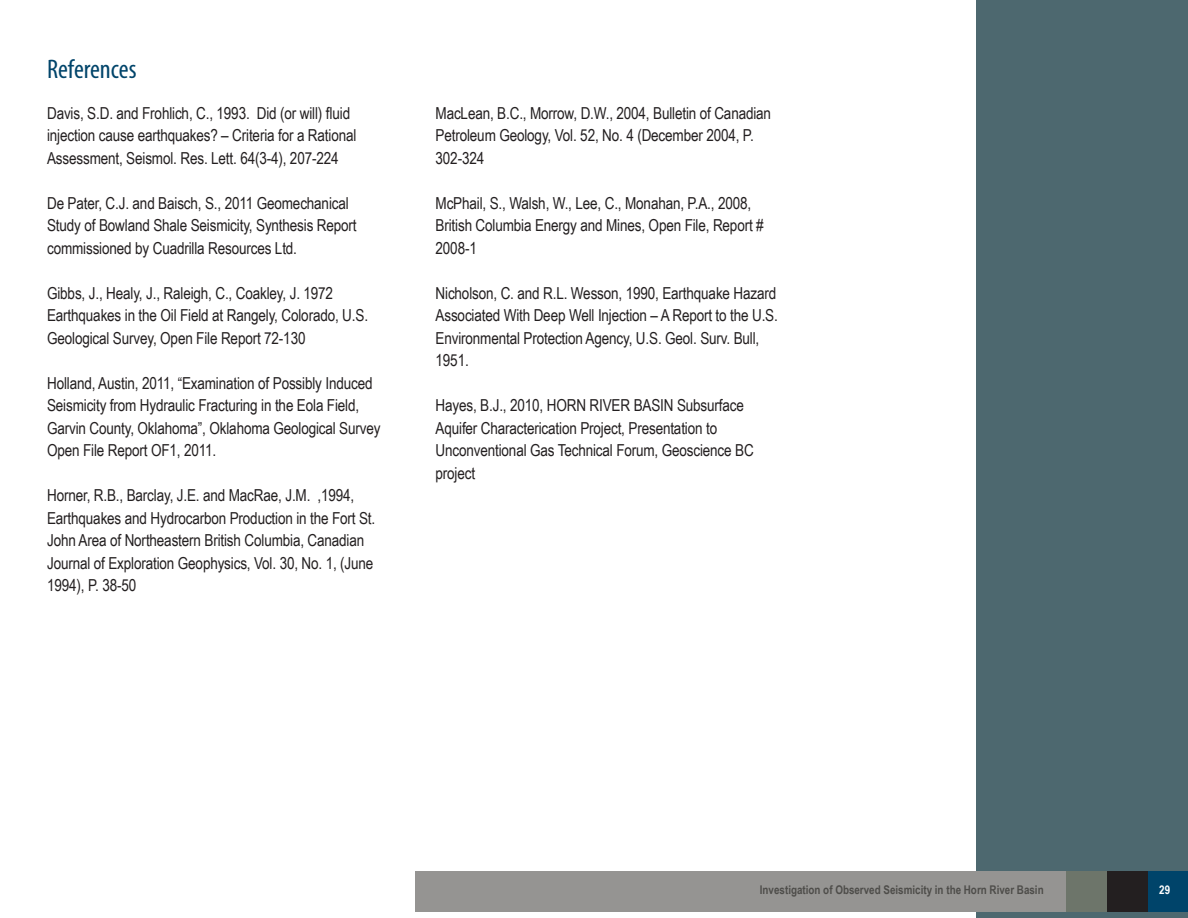
<style>
.page{position:relative;width:1188px;height:918px;background:#fff}
.page>*{position:absolute;margin:0;border:0;box-sizing:border-box;transform-origin:0 0}
.t1{font:condensed 27px "Myriad Pro";color:#00446a}
.t2{font:16.5px/22.5px "Arial Narrow";letter-spacing:-.01em;color:#231f20}
.t3{font:700 12px "Arial Narrow";color:#4e4d4a}
.t4{font:700 12px "Arial Narrow";color:#fff}
</style>
<div class="page">
<div style="left:976px;top:0;width:212px;height:918px;background:#4d686f"></div>
<div style="left:1147px;top:871px;width:41px;height:41px;background:#00446a"></div>
<div style="left:1107px;top:871px;width:41px;height:41px;background:#231f20"></div>
<div style="left:416px;top:871px;width:691px;height:41px;background:#959492"></div>
<div style="left:1066px;top:871px;width:41px;height:41px;background:#6d756a"></div>
<p class="t1" style="left:47px;top:52px;width:91px">References</p>
<p class="t2" style="left:47px;top:101px;width:311px">Davis, S.D. and Frohlich, C., 1993. Did (or will) fluid injection cause earthquakes? – Criteria for a Rational<br>Assessment, Seismol. Res. Lett. 64(3-4), 207-224</p>
<p class="t2" style="left:47px;top:191px;width:311px">De Pater, C.J. and Baisch, S., 2011 Geomechanical<br>Study of Bowland Shale Seismicity, Synthesis Report commissioned by Cuadrilla Resources Ltd.</p>
<p class="t2" style="left:47px;top:281px;width:323px">Gibbs, J., Healy, J., Raleigh, C., Coakley, J. 1972<br>Earthquakes in the Oil Field at Rangely, Colorado, U.S.<br>Geological Survey, Open File Report 72-130</p>
<p class="t2" style="left:47px;top:371px;width:335px">Holland, Austin, 2011, “Examination of Possibly Induced Seismicity from Hydraulic Fracturing in the Eola Field, Garvin County, Oklahoma”, Oklahoma Geological Survey Open File Report OF1, 2011.</p>
<p class="t2" style="left:47px;top:483px;width:330px">Horner, R.B., Barclay, J.E. and MacRae, J.M. ,1994, Earthquakes and Hydrocarbon Production in the Fort St.<br>John Area of Northeastern British Columbia, Canadian Journal of Exploration Geophysics, Vol. 30, No. 1, (June 1994), P. 38-50</p>
<p class="t2" style="left:436px;top:101px;width:337px">MacLean, B.C., Morrow, D.W., 2004, Bulletin of Canadian<br>Petroleum Geology, Vol. 52, No. 4 (December 2004, P.<br>302-324</p>
<p class="t2" style="left:436px;top:191px;width:330px">McPhail, S., Walsh, W., Lee, C., Monahan, P.A., 2008,<br>British Columbia Energy and Mines, Open File, Report #<br>2008-1</p>
<p class="t2" style="left:436px;top:281px;width:344px">Nicholson, C. and R.L. Wesson, 1990, Earthquake Hazard Associated With Deep Well Injection – A Report to the U.S.<br>Environmental Protection Agency, U.S. Geol. Surv. Bull, 1951.</p>
<p class="t2" style="left:436px;top:393px;width:320px">Hayes, B.J., 2010, HORN RIVER BASIN Subsurface Aquifer Characterication Project, Presentation to Unconventional Gas Technical Forum, Geoscience BC project</p>
<p class="t3" style="left:760px;top:881px;width:285px">Investigation of Observed Seismicity in the Horn River Basin</p>
<p class="t4" style="left:1159px;top:881px;width:12px">29</p>
</div>
